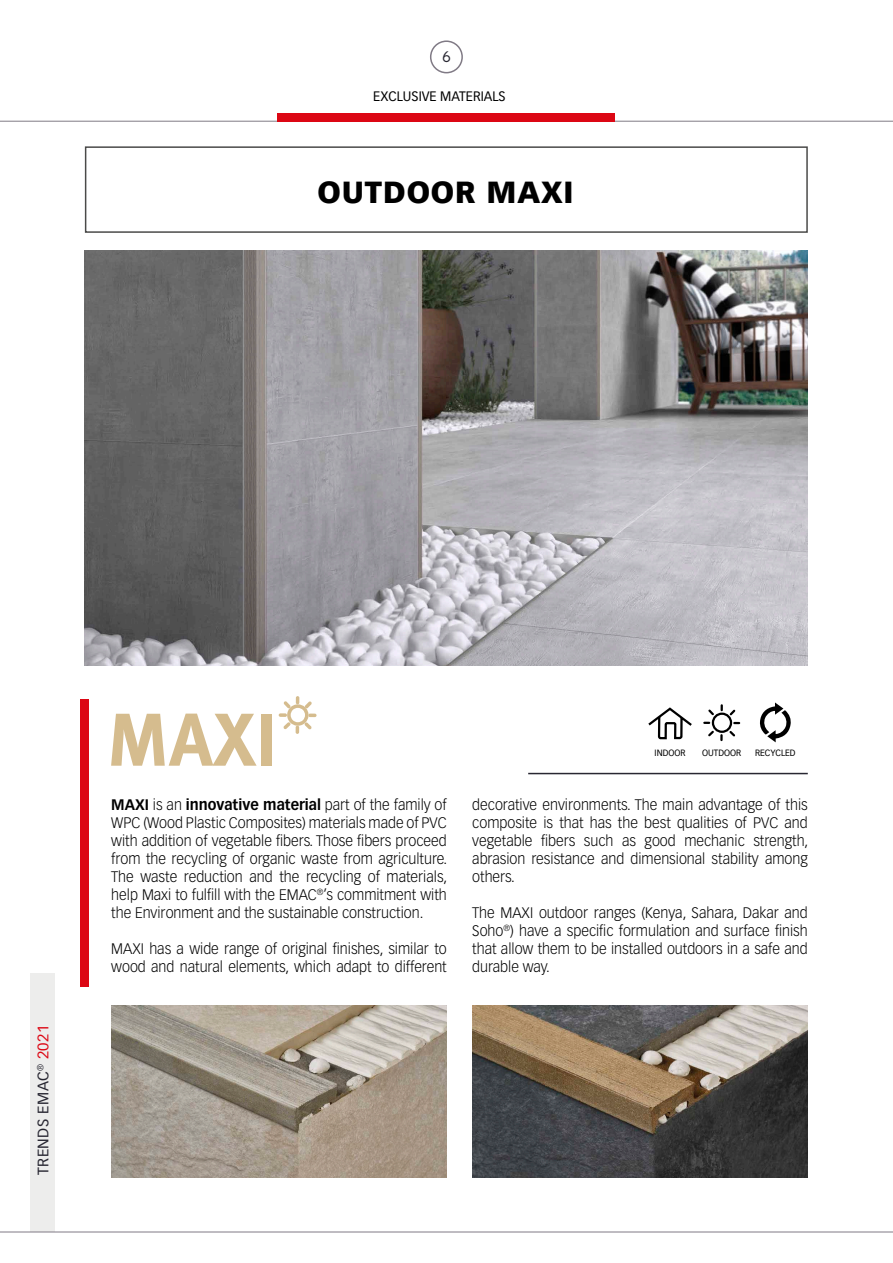
<style>
.page{position:relative;width:893px;height:1263px;background:#fff}
.page>*{position:absolute;margin:0;border:0;box-sizing:border-box;transform-origin:0 0}
.t1{font:900 30px "Vectora LT Std";letter-spacing:.03em;color:#000}
.t2{font:300 15px/18px "Vectora LT Std";color:#000;text-align:justify;scale:.95 1}
.t3{font:15px "Vectora LT Std";letter-spacing:.03em;color:#282732}
.t4{font:15px "Cocogoose Classic";color:#282732}
.t5{font:13.5px "Vectora LT Std";color:#000;scale:.95 1}
.t6{font:9px "Vectora LT Std";color:#000;scale:.95 1}
.s1{color:#dc0714}
.s2{font-weight:700}
</style>
<div class="page">
<hr style="left:0;top:121px;width:893px;height:1px;background:#807a85">
<div style="left:278px;top:113px;width:337px;height:9px;background:#dc0714"></div>
<div style="left:430px;top:40px;width:33px;height:33px;border:2px solid #807a85;border-radius:50%"></div>
<div style="left:30px;top:973px;width:25px;height:259px;background:#ededec"></div>
<hr style="left:0;top:1231px;width:893px;height:1px;background:#807a85">
<div style="left:85px;top:146px;width:723px;height:87px;border:2px solid #4a4a49"></div>
<div style="left:81px;top:699px;width:8px;height:287px;background:#dc0714"></div>
<hr style="left:528px;top:773px;width:280px;height:1px;background:#282732">
<svg style="left:648px;top:707px;width:44px;height:33px"></svg>
<svg style="left:703px;top:704px;width:38px;height:38px"></svg>
<img style="left:111px;top:1006px;width:336px;height:172px">
<img style="left:472px;top:1006px;width:336px;height:172px">
<img style="left:85px;top:251px;width:723px;height:414px">
<svg style="left:760px;top:702px;width:31px;height:40px"></svg>
<svg style="left:111px;top:714px;width:146px;height:52px"></svg>
<div style="left:261px;top:714px;width:11px;height:52px;background:#d5bc8e"></div>
<svg style="left:279px;top:696px;width:38px;height:38px"></svg>
<p class="t4" style="left:442px;top:46px;width:10px">6</p>
<p class="t5" style="left:373px;top:88px;width:141px">EXCLUSIVE MATERIALS</p>
<h1 class="t1" style="left:318px;top:173px;width:258px">OUTDOOR MAXI</h1>
<p class="t3" style="left:35px;top:1175px;width:152px;rotate:-90deg">TRENDS EMAC<sup>®</sup> <span class="s1">2021</span></p>
<p class="t2" style="left:111px;top:796px;width:355px"><span class="s2">MAXI</span> is an <span class="s2">innovative material</span> part of the family of WPC (Wood Plastic Composites) materials made of PVC with addition of vegetable fibers. Those fibers proceed from the recycling of organic waste from agriculture.<br>The waste reduction and the recycling of materials, help Maxi to fulfill with the EMAC<sup>®</sup>’s commitment with the Environment and the sustainable construction.</p>
<p class="t2" style="left:111px;top:940px;width:355px">MAXI has a wide range of original finishes, similar to wood and natural elements, which adapt to different</p>
<p class="t6" style="left:655px;top:747px;width:34px">INDOOR</p>
<p class="t6" style="left:702px;top:747px;width:43px">OUTDOOR</p>
<p class="t6" style="left:755px;top:747px;width:44px">RECYCLED</p>
<p class="t2" style="left:472px;top:796px;width:355px">decorative environments. The main advantage of this composite is that has the best qualities of PVC and vegetable fibers such as good mechanic strength, abrasion resistance and dimensional stability among others.</p>
<p class="t2" style="left:472px;top:904px;width:355px">The MAXI outdoor ranges (Kenya, Sahara, Dakar and Soho<sup>®</sup>) have a specific formulation and surface finish that allow them to be installed outdoors in a safe and durable way.</p>
</div>
